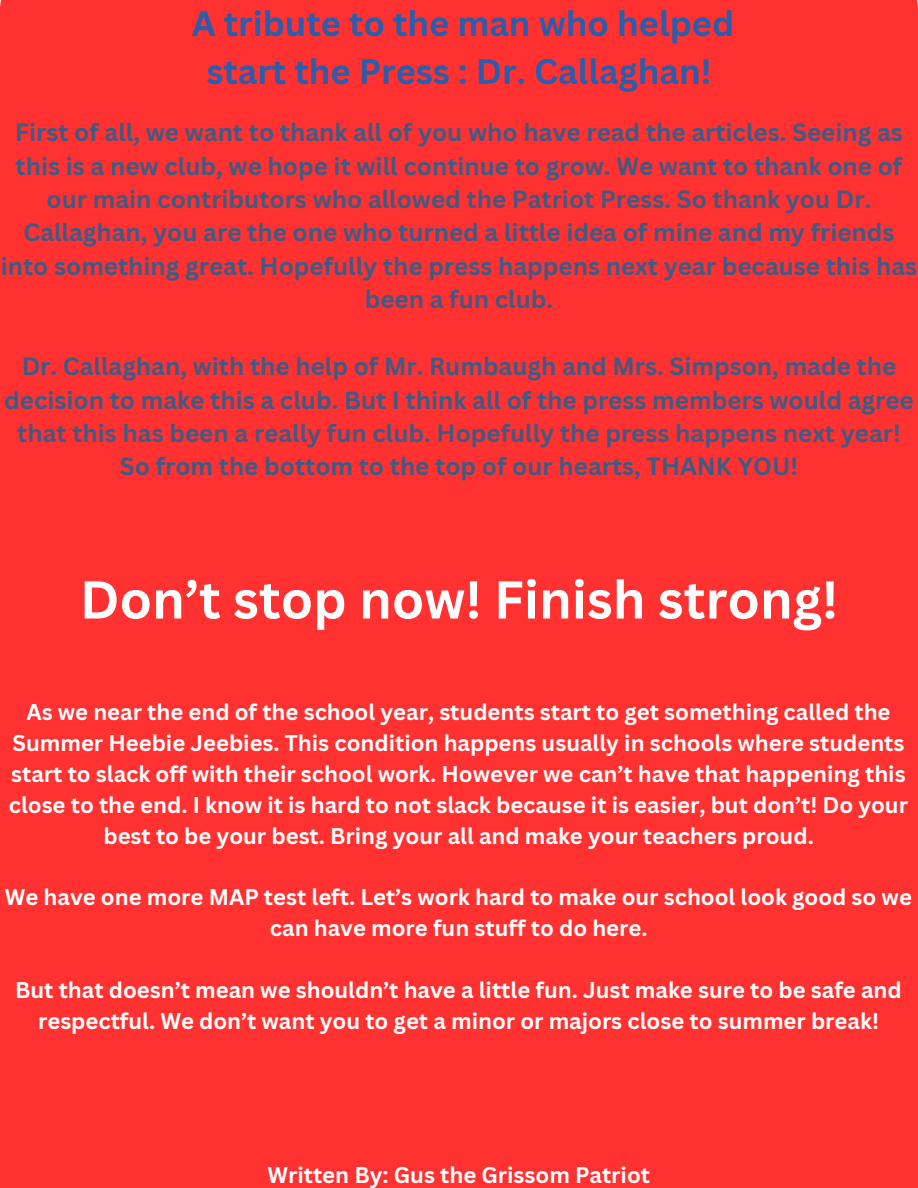
<style>
.page{position:relative;width:918px;height:1188px;background:#ff3131}
.page>*{position:absolute;margin:0;border:0;box-sizing:border-box;transform-origin:0 0}
.t1{font:700 52.05px "Canva Sans";color:#fff}
.t2{font:700 34.35px/47.2px "Canva Sans";color:#285eab;text-align:center}
.t3{font:700 24.3px/33.5px "Canva Sans";color:#3d5b84;text-align:center}
.t4{font:700 22.05px/30.9px "Canva Sans";color:#fff;text-align:center}
</style>
<div class="page">
<h2 class="t2" style="left:192px;top:-1px;width:544px">A tribute to the man who helped start the Press : Dr. Callaghan!</h2>
<p class="t3" style="left:1px;top:115px;width:918px">First of all, we want to thank all of you who have read the articles. Seeing as this is a new club, we hope it will continue to grow. We want to thank one of our main contributors who allowed the Patriot Press. So thank you Dr.<br>Callaghan, you are the one who turned a little idea of mine and my friends into something great. Hopefully the press happens next year because this has been a fun club.</p>
<p class="t3" style="left:4px;top:349px;width:911px">Dr. Callaghan, with the help of Mr. Rumbaugh and Mrs. Simpson, made the decision to make this a club. But I think all of the press members would agree that this has been a really fun club. Hopefully the press happens next year!</p>
<p class="t3" style="left:120px;top:449px;width:680px">So from the bottom to the top of our hearts, THANK YOU!</p>
<p class="t1" style="left:80px;top:563px;width:760px">Don’t stop now! Finish strong!</p>
<h1 class="t4" style="left:9px;top:696px;width:901px">As we near the end of the school year, students start to get something called the Summer Heebie Jeebies. This condition happens usually in schools where students start to slack off with their school work. However we can’t have that happening this close to the end. I know it is hard to not slack because it is easier, but don’t! Do your best to be your best. Bring your all and make your teachers proud.</h1>
<p class="t4" style="left:5px;top:881px;width:909px">We have one more MAP test left. Let’s work hard to make our school look good so we can have more fun stuff to do here.</p>
<p class="t4" style="left:15px;top:974px;width:888px">But that doesn’t mean we shouldn’t have a little fun. Just make sure to be safe and respectful. We don’t want you to get a minor or majors close to summer break!</p>
<p class="t4" style="left:267px;top:1159px;width:384px">Written By: Gus the Grissom Patriot</p>
</div>
